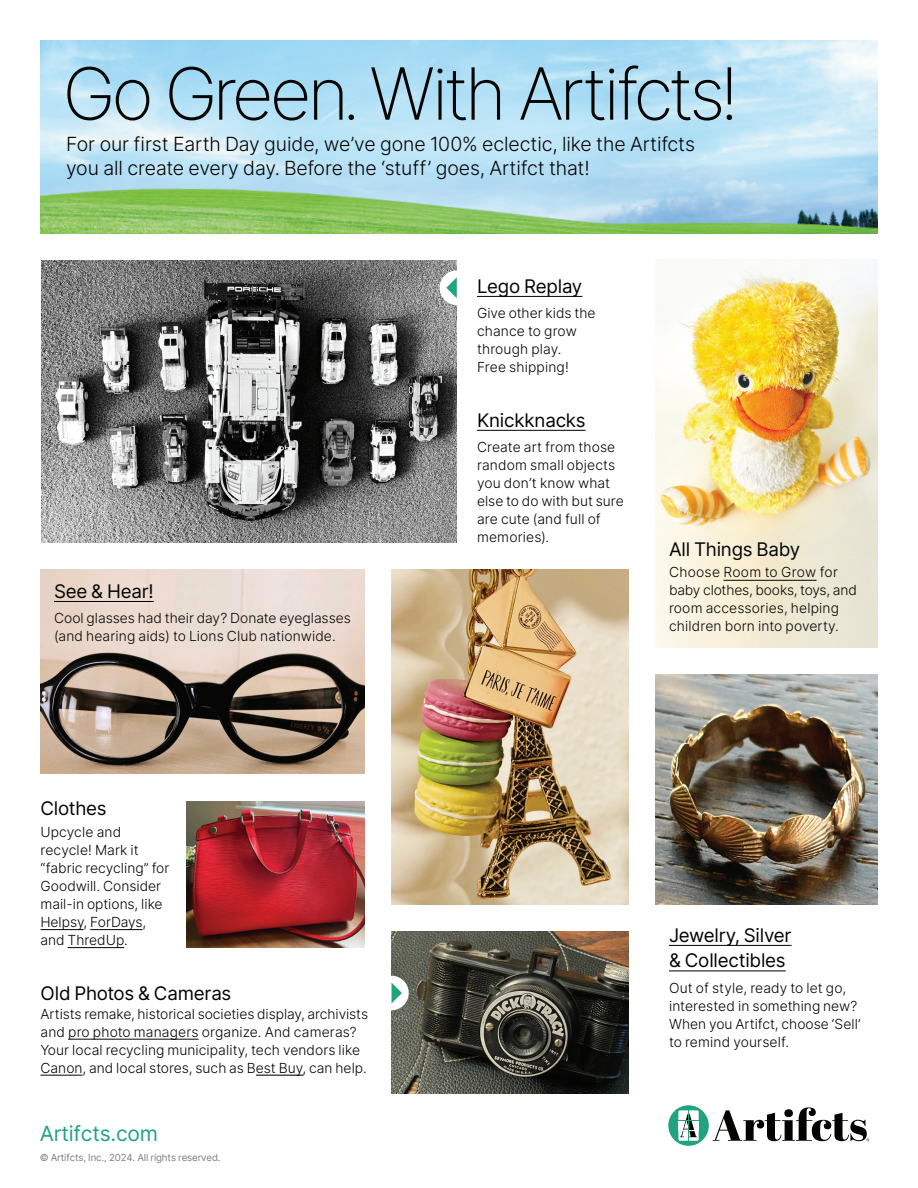
<style>
.page{position:relative;width:918px;height:1188px;background:#fff}
.page>*{position:absolute;margin:0;border:0;box-sizing:border-box;transform-origin:0 0}
.t1{font:200 72px "Inter";letter-spacing:-.06em;color:#040503}
.t2{font:21px "Inter";letter-spacing:-.01em;color:#21a380}
.t3{font:300 19.5px/24px "Inter";letter-spacing:-.005em;color:#040503}
.t4{font:18.75px/25.5px "Inter";letter-spacing:-.01em;color:#040503}
.t5{font:300 13.8px/18px "Inter";color:#040503}
.t6{font:9.75px "Inter";letter-spacing:-.015em;color:#7e7e7d}
</style>
<div class="page">
<img style="left:40px;top:569px;width:324px;height:21px">
<img style="left:656px;top:261px;width:222px;height:295px">
<img style="left:40px;top:40px;width:838px;height:193px">
<img style="left:186px;top:801px;width:178px;height:147px">
<img style="left:392px;top:569px;width:236px;height:335px">
<img style="left:656px;top:675px;width:222px;height:229px">
<img style="left:392px;top:931px;width:236px;height:163px">
<img style="left:42px;top:260px;width:415px;height:282px">
<hr style="left:477px;top:296px;width:105px;height:1px;background:#040503">
<hr style="left:723px;top:580px;width:94px;height:1px;background:#040503">
<hr style="left:477px;top:430px;width:109px;height:1px;background:#040503">
<img style="left:40px;top:590px;width:324px;height:184px">
<hr style="left:54px;top:601px;width:100px;height:1px;background:#040503">
<hr style="left:669px;top:945px;width:123px;height:1px;background:#040503">
<hr style="left:669px;top:970px;width:117px;height:1px;background:#040503">
<hr style="left:40px;top:929px;width:44px;height:1px;background:#040503">
<hr style="left:90px;top:929px;width:53px;height:1px;background:#040503">
<hr style="left:68px;top:947px;width:56px;height:1px;background:#040503">
<div style="left:668px;top:1105px;width:41px;height:41px;background:#21a380;border-radius:50%"></div>
<svg style="left:678px;top:1110px;width:21px;height:31px"></svg>
<svg style="left:713px;top:1107px;width:156px;height:34px"></svg>
<div style="left:374px;top:976px;width:35px;height:34px;background:#fff;border-radius:50%"></div>
<svg style="left:392px;top:983px;width:10px;height:20px"></svg>
<hr style="left:256px;top:1075px;width:47px;height:1px;background:#040503">
<hr style="left:41px;top:1075px;width:42px;height:1px;background:#040503">
<hr style="left:68px;top:1039px;width:131px;height:1px;background:#040503">
<div style="left:440px;top:270px;width:34px;height:35px;background:#fff;border-radius:50%"></div>
<svg style="left:446px;top:277px;width:11px;height:21px"></svg>
<h1 class="t1" style="left:63px;top:41px;width:678px">Go Green. With Artifcts!</h1>
<h3 class="t3" style="left:66px;top:131px;width:630px">For our first Earth Day guide, we’ve gone 100% eclectic, like the Artifcts you all create every day. Before the ‘stuff’ goes, Artifct that!</h3>
<h3 class="t4" style="left:54px;top:578px;width:101px">See &amp; Hear!</h3>
<p class="t5" style="left:54px;top:609px;width:299px">Cool glasses had their day? Donate eyeglasses (and hearing aids) to Lions Club nationwide.</p>
<h3 class="t4" style="left:40px;top:795px;width:68px">Clothes</h3>
<p class="t5" style="left:40px;top:822px;width:131px">Upcycle and recycle! Mark it “fabric recycling” for<br>Goodwill. Consider mail-in options, like<br>Helpsy, ForDays, and ThredUp.</p>
<h3 class="t4" style="left:40px;top:980px;width:192px">Old Photos &amp; Cameras</h3>
<p class="t5" style="left:40px;top:1004px;width:329px">Artists remake, historical societies display, archivists and pro photo managers organize. And cameras?<br>Your local recycling municipality, tech vendors like Canon, and local stores, such as Best Buy, can help.</p>
<h2 class="t2" style="left:40px;top:1118px;width:120px">Artifcts.com</h2>
<p class="t6" style="left:40px;top:1150px;width:182px">© Artifcts, Inc., 2024. All rights reserved.</p>
<h3 class="t4" style="left:477px;top:273px;width:107px">Lego Replay</h3>
<p class="t5" style="left:477px;top:304px;width:120px">Give other kids the chance to grow through play.<br>Free shipping!</p>
<h3 class="t4" style="left:477px;top:407px;width:110px">Knickknacks</h3>
<p class="t5" style="left:477px;top:438px;width:148px">Create art from those random small objects you don’t know what else to do with but sure are cute (and full of memories).</p>
<h3 class="t4" style="left:669px;top:536px;width:133px">All Things Baby</h3>
<p class="t5" style="left:669px;top:563px;width:189px">Choose Room to Grow for baby clothes, books, toys, and room accessories, helping children born into poverty.</p>
<h3 class="t4" style="left:669px;top:922px;width:124px">Jewelry, Silver &amp; Collectibles</h3>
<p class="t5" style="left:669px;top:978px;width:193px">Out of style, ready to let go, interested in something new?<br>When you Artifct, choose ‘Sell’ to remind yourself.</p>
</div>
